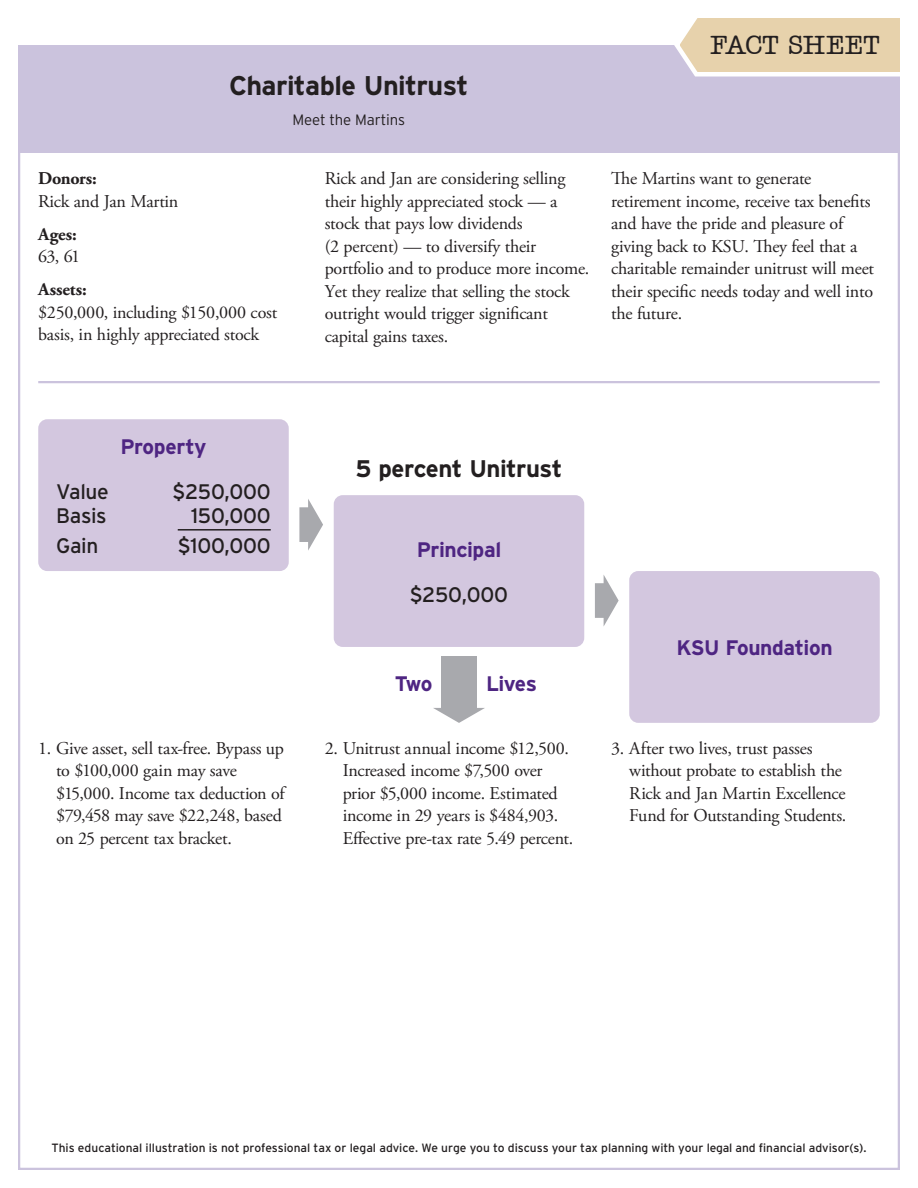
<style>
.page{position:relative;width:918px;height:1188px;background:#fff}
.page>*{position:absolute;margin:0;border:0;box-sizing:border-box;transform-origin:0 0}
.t1{font:700 27px "Interstate";letter-spacing:-.02em;color:#231f20}
.t2{font:500 27px "Amer Typewriter IT Cby BT";letter-spacing:-.005em;color:#231f20}
.Subhead_16{font:700 24px "Interstate";letter-spacing:-.025em;color:#231f20}
.Subhead_14{font:21px "Interstate";letter-spacing:-.015em;color:#231f20}
.Subhead_14-2{font:700 21px "Interstate";letter-spacing:-.02em;color:#4e2582}
.Body__p10{font:18px/22.5px "Adobe Garamond Pro";letter-spacing:-.015em;color:#231f20}
.Body{font:18px/22.5px "Adobe Garamond Pro";letter-spacing:-.015em;color:#231f20}
.Body__p7{font:700 18px "Adobe Garamond Pro";color:#231f20}
.Body-2{font:700 18px "Adobe Garamond Pro";letter-spacing:-.025em;color:#231f20}
.Subtitle{font:300 15px "Interstate";letter-spacing:-.01em;color:#231f20}
.Disclaimer{font:12px "Interstate";letter-spacing:-.005em;color:#231f20}
</style>
<div class="page">
<div style="left:18px;top:45px;width:882px;height:108px;background:#cbc3dd"></div>
<svg style="left:674px;top:18px;width:226px;height:59px;background:#e8d6b6"></svg>
<div style="left:38px;top:419px;width:251px;height:152px;background:#d3c7df;border-radius:9px"></div>
<hr style="left:178px;top:529px;width:93px;height:2px;background:#231f20">
<div style="left:334px;top:495px;width:250px;height:152px;background:#d3c7df;border-radius:9px"></div>
<div style="left:629px;top:571px;width:251px;height:152px;background:#d3c7df;border-radius:9px"></div>
<div style="left:441px;top:656px;width:36px;height:54px;background:#a8a9ad"></div>
<hr style="left:38px;top:381px;width:842px;height:2px;background:#cbc3dd">
<svg style="left:441px;top:710px;width:36px;height:1px"></svg>
<p class="t1" style="left:229px;top:69px;width:241px">Charitable Unitrust</p>
<p class="Subtitle" style="left:292px;top:110px;width:114px">Meet the Martins</p>
<p class="t2" style="left:710px;top:29px;width:171px">FACT SHEET</p>
<p class="Body-2" style="left:38px;top:168px;width:60px">Donors:</p>
<p class="Body" style="left:38px;top:190px;width:142px">Rick and Jan Martin</p>
<p class="Body__p7" style="left:38px;top:223px;width:40px">Ages:</p>
<p class="Body" style="left:38px;top:246px;width:44px">63, 61</p>
<p class="Body__p7" style="left:38px;top:279px;width:50px">Assets:</p>
<p class="Body" style="left:38px;top:301px;width:240px">$250,000, including $150,000 cost basis, in highly appreciated stock</p>
<p class="Body__p10" style="left:325px;top:168px;width:266px">Rick and Jan are considering selling their highly appreciated stock — a stock that pays low dividends<br>(2 percent) — to diversify their portfolio and to produce more income.<br>Yet they realize that selling the stock outright would trigger significant capital gains taxes.</p>
<p class="Body__p10" style="left:611px;top:168px;width:264px">The Martins want to generate retirement income, receive tax benefits and have the pride and pleasure of giving back to KSU. They feel that a charitable remainder unitrust will meet their specific needs today and well into the future.</p>
<p class="Subhead_14-2" style="left:120px;top:434px;width:88px">Property</p>
<p class="Subhead_16" style="left:355px;top:454px;width:209px">5 percent Unitrust</p>
<p class="Subhead_14" style="left:56px;top:479px;width:54px">Value</p>
<p class="Subhead_14" style="left:173px;top:479px;width:100px">$250,000</p>
<p class="Subhead_14" style="left:56px;top:503px;width:52px">Basis</p>
<p class="Subhead_14" style="left:191px;top:503px;width:81px">150,000</p>
<p class="Subhead_14" style="left:56px;top:533px;width:44px">Gain</p>
<p class="Subhead_14" style="left:178px;top:533px;width:94px">$100,000</p>
<p class="Subhead_14-2" style="left:417px;top:537px;width:86px">Principal</p>
<p class="Subhead_14" style="left:410px;top:582px;width:100px">$250,000</p>
<p class="Subhead_14-2" style="left:395px;top:671px;width:39px">Two</p>
<p class="Subhead_14-2" style="left:486px;top:671px;width:52px">Lives</p>
<p class="Subhead_14-2" style="left:676px;top:635px;width:158px">KSU Foundation</p>
<p class="Body__p10" style="left:56px;top:738px;width:230px;text-indent:-18px">1. Give asset, sell tax-free. Bypass up to $100,000 gain may save $15,000. Income tax deduction of $79,458 may save $22,248, based on 25 percent tax bracket.</p>
<p class="Body__p10" style="left:343px;top:738px;width:232px;text-indent:-18px">2. Unitrust annual income $12,500.<br>Increased income $7,500 over prior $5,000 income. Estimated income in 29 years is $484,903.<br>Effective pre-tax rate 5.49 percent.</p>
<p class="Body__p10" style="left:629px;top:738px;width:219px;text-indent:-18px">3. After two lives, trust passes without probate to establish the<br>Rick and Jan Martin Excellence<br>Fund for Outstanding Students.</p>
<p class="Disclaimer" style="left:52px;top:1140px;width:816px">This educational illustration is not professional tax or legal advice. We urge you to discuss your tax planning with your legal and financial advisor(s).</p>
</div>
